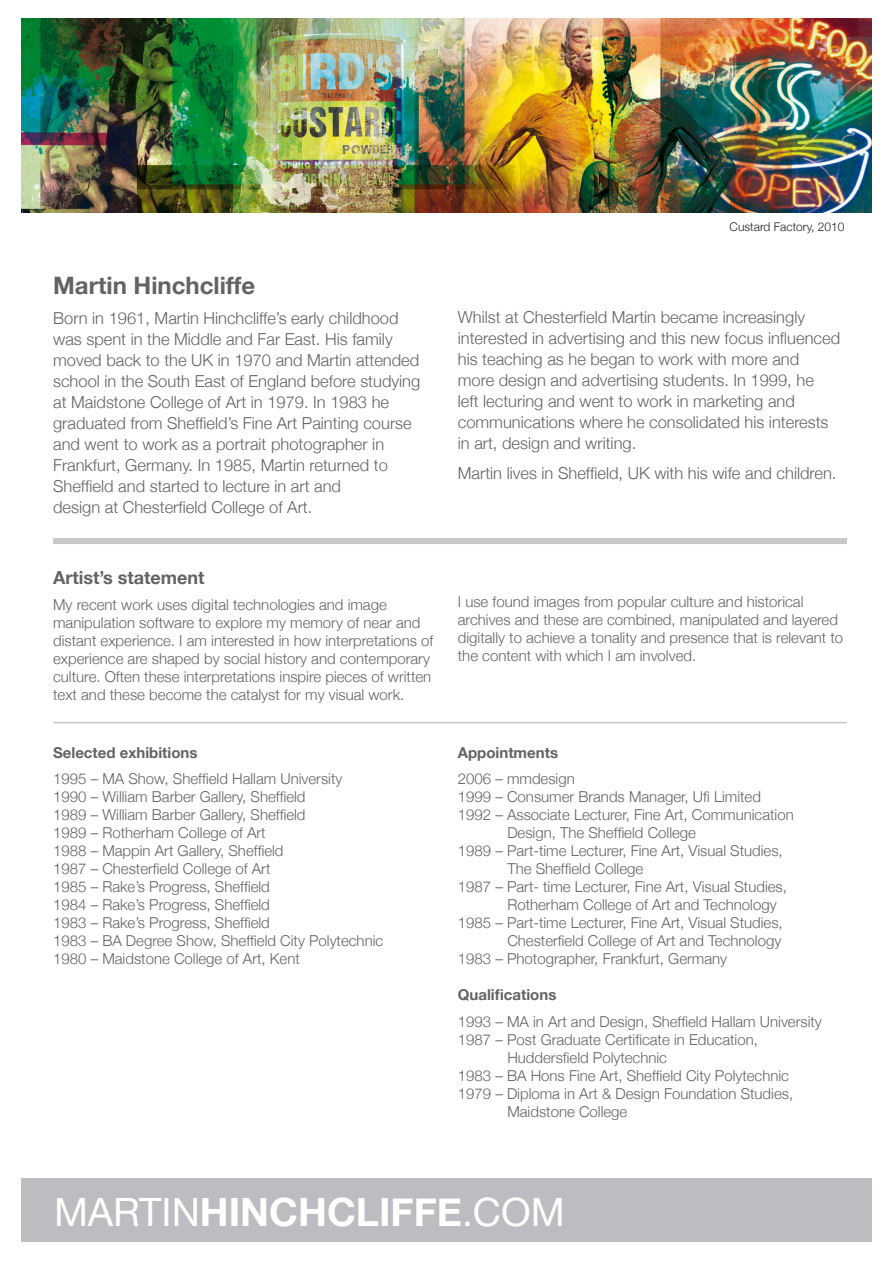
<style>
.page{position:relative;width:893px;height:1263px;background:#fff}
.page>*{position:absolute;margin:0;border:0;box-sizing:border-box;transform-origin:0 0}
.t1{font:700 39px "Helvetica Neue";color:#fff}
.t2{font:700 24px "Helvetica Neue";color:#636366}
.t3{font:700 18px "Helvetica Neue";color:#636366}
.t4{font:300 16.5px/21px "Helvetica Neue";color:#636366}
.t5{font:300 15px/18px "Helvetica Neue";color:#636366}
.t6{font:700 15px "Helvetica Neue";color:#636366}
.t7{font:300 12px "Helvetica Neue";color:#231f20}
.s1{font-weight:400}
</style>
<div class="page">
<img style="left:21px;top:19px;width:851px;height:194px">
<div style="left:21px;top:1178px;width:851px;height:64px;background:#bcbdc0"></div>
<div style="left:53px;top:538px;width:794px;height:6px;background:#c7c8ca"></div>
<hr style="left:53px;top:722px;width:794px;height:1px;background:#c7c8ca">
<p class="t7" style="left:730px;top:219px;width:116px">Custard Factory, 2010</p>
<p class="t2" style="left:53px;top:271px;width:204px">Martin Hinchcliffe</p>
<p class="t4" style="left:53px;top:307px;width:369px">Born in 1961, Martin Hinchcliffe’s early childhood was spent in the Middle and Far East. His family moved back to the UK in 1970 and Martin attended school in the South East of England before studying at Maidstone College of Art in 1979. In 1983 he graduated from Sheffield’s Fine Art Painting course and went to work as a portrait photographer in Frankfurt, Germany. In 1985, Martin returned to Sheffield and started to lecture in art and<br>design at Chesterfield College of Art.</p>
<p class="t4" style="left:458px;top:307px;width:384px">Whilst at Chesterfield Martin became increasingly interested in advertising and this new focus influenced his teaching as he began to work with more and<br>more design and advertising students. In 1999, he<br>left lecturing and went to work in marketing and communications where he consolidated his interests in art, design and writing.</p>
<p class="t4" style="left:458px;top:462px;width:380px">Martin lives in Sheffield, UK with his wife and children.</p>
<p class="t3" style="left:53px;top:566px;width:153px">Artist’s statement</p>
<p class="t5" style="left:53px;top:596px;width:382px">My recent work uses digital technologies and image manipulation software to explore my memory of near and distant experience. I am interested in how interpretations of experience are shaped by social history and contemporary culture. Often these interpretations inspire pieces of written text and these become the catalyst for my visual work.</p>
<p class="t5" style="left:458px;top:592px;width:387px">I use found images from popular culture and historical archives and these are combined, manipulated and layered digitally to achieve a tonality and presence that is relevant to the content with which I am involved.</p>
<p class="t6" style="left:53px;top:743px;width:146px">Selected exhibitions</p>
<p class="t5" style="left:53px;top:770px;width:332px">1995 – MA Show, Sheffield Hallam University<br>1990 – William Barber Gallery, Sheffield<br>1989 – William Barber Gallery, Sheffield<br>1989 – Rotherham College of Art<br>1988 – Mappin Art Gallery, Sheffield<br>1987 – Chesterfield College of Art<br>1985 – Rake’s Progress, Sheffield<br>1984 – Rake’s Progress, Sheffield<br>1983 – Rake’s Progress, Sheffield<br>1983 – BA Degree Show, Sheffield City Polytechnic 1980 – Maidstone College of Art, Kent</p>
<p class="t6" style="left:458px;top:743px;width:102px">Appointments</p>
<p class="t5" style="left:458px;top:770px;width:118px">2006 – mmdesign</p>
<p class="t5" style="left:458px;top:788px;width:305px">1999 – Consumer Brands Manager, Ufi Limited</p>
<p class="t5" style="left:458px;top:806px;width:337px">1992 – Associate Lecturer, Fine Art, Communication</p>
<p class="t5" style="left:507px;top:824px;width:190px">Design, The Sheffield College</p>
<p class="t5" style="left:458px;top:842px;width:326px">1989 – Part-time Lecturer, Fine Art, Visual Studies,</p>
<p class="t5" style="left:507px;top:860px;width:137px">The Sheffield College</p>
<p class="t5" style="left:458px;top:878px;width:331px">1987 – Part- time Lecturer, Fine Art, Visual Studies,</p>
<p class="t5" style="left:507px;top:896px;width:271px">Rotherham College of Art and Technology</p>
<p class="t5" style="left:458px;top:914px;width:326px">1985 – Part-time Lecturer, Fine Art, Visual Studies,</p>
<p class="t5" style="left:507px;top:932px;width:275px">Chesterfield College of Art and Technology</p>
<p class="t5" style="left:458px;top:950px;width:271px">1983 – Photographer, Frankfurt, Germany</p>
<p class="t6" style="left:458px;top:986px;width:100px">Qualifications</p>
<p class="t5" style="left:458px;top:1012px;width:365px">1993 – MA in Art and Design, Sheffield Hallam University</p>
<p class="t5" style="left:458px;top:1030px;width:302px">1987 – Post Graduate Certificate in Education,</p>
<p class="t5" style="left:507px;top:1048px;width:161px">Huddersfield Polytechnic</p>
<p class="t5" style="left:458px;top:1066px;width:333px">1983 – BA Hons Fine Art, Sheffield City Polytechnic</p>
<p class="t5" style="left:458px;top:1084px;width:337px">1979 – Diploma in Art &amp; Design Foundation Studies,</p>
<p class="t5" style="left:507px;top:1102px;width:122px">Maidstone College</p>
<p class="t1" style="left:54px;top:1188px;width:512px"><span class="s1">MARTIN</span>HINCHCLIFFE<span class="s1">.COM</span></p>
</div>
